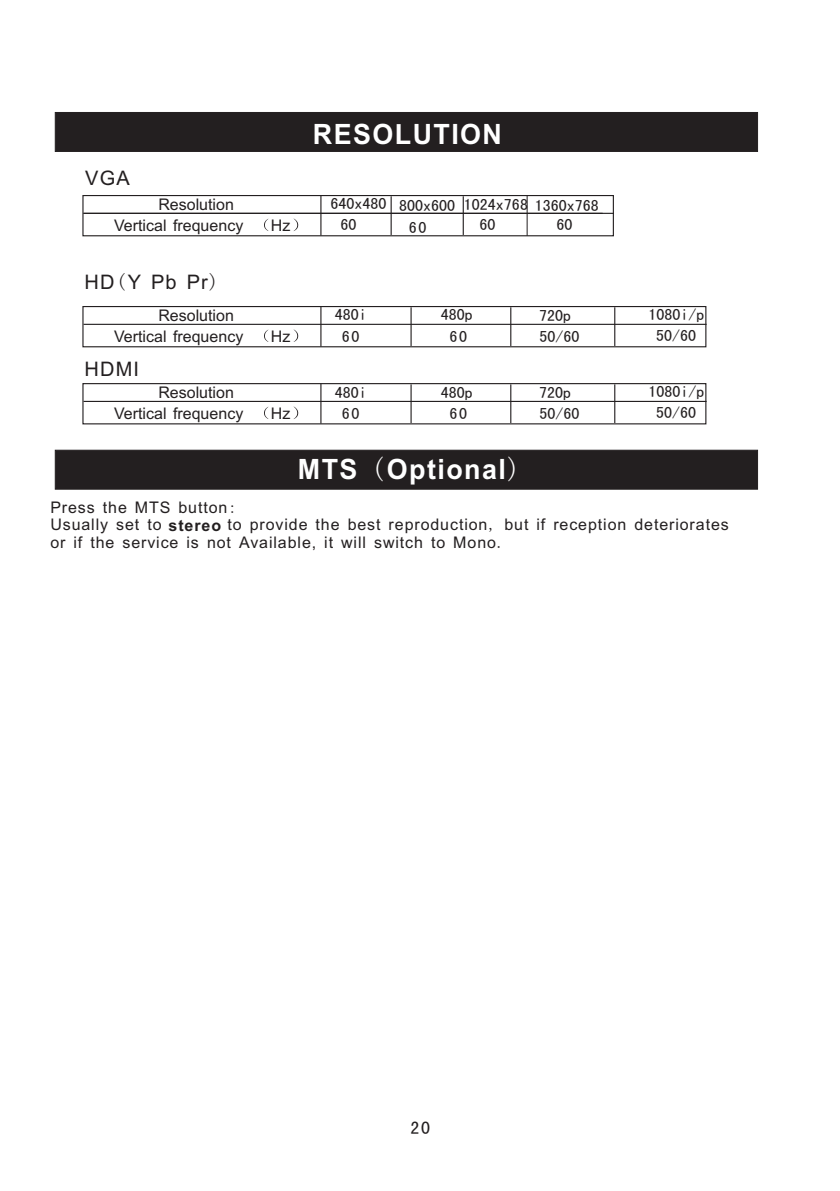
<style>
.page{position:relative;width:840px;height:1191px;background:#fff}
.page>*{position:absolute;margin:0;border:0;box-sizing:border-box;transform-origin:0 0}
.t1{font:700 28px "Arial";letter-spacing:.055em;color:#fff;scale:.96 1}
.t2{font:20px "Arial";letter-spacing:.055em;color:#231f20}
.t3{font:18px "Sim Hei";color:#231f20}
.t4{font:16px/17.8px "Arial";letter-spacing:.055em;color:#231f20}
.t5{font:16px "Sim Hei";color:#231f20}
.t6{font:16px/20.6px "Arial";color:#231f20}
.s1{font-family:"Sim Sun"}
.s2{font-family:"Sim Sun";font-weight:400}
.s3{font-weight:700}
</style>
<div class="page">
<div style="left:55px;top:112px;width:702px;height:40px;background:#231f20"></div>
<div style="left:55px;top:450px;width:702px;height:39px;background:#231f20"></div>
<hr style="left:320px;top:195px;width:1px;height:40px;background:#231f20">
<hr style="left:390px;top:196px;width:1px;height:39px;background:#231f20">
<hr style="left:462px;top:196px;width:1px;height:39px;background:#231f20">
<svg style="left:264px;top:219px;width:4px;height:12px"></svg>
<svg style="left:293px;top:218px;width:5px;height:13px"></svg>
<div style="left:82px;top:306px;width:624px;height:41px;border:1px solid #231f20"></div>
<hr style="left:320px;top:306px;width:1px;height:40px;background:#231f20">
<hr style="left:83px;top:324px;width:623px;height:1px;background:#231f20">
<hr style="left:410px;top:307px;width:1px;height:39px;background:#231f20">
<hr style="left:614px;top:307px;width:1px;height:39px;background:#231f20">
<svg style="left:264px;top:330px;width:4px;height:12px"></svg>
<svg style="left:293px;top:329px;width:5px;height:13px"></svg>
<hr style="left:526px;top:195px;width:1px;height:41px;background:#231f20">
<div style="left:82px;top:383px;width:624px;height:41px;border:1px solid #231f20"></div>
<hr style="left:320px;top:383px;width:1px;height:40px;background:#231f20">
<hr style="left:83px;top:401px;width:623px;height:1px;background:#231f20">
<hr style="left:410px;top:384px;width:1px;height:39px;background:#231f20">
<hr style="left:614px;top:384px;width:1px;height:39px;background:#231f20">
<svg style="left:264px;top:407px;width:4px;height:12px"></svg>
<svg style="left:293px;top:406px;width:5px;height:13px"></svg>
<div style="left:82px;top:195px;width:531px;height:41px;border:1px solid #231f20"></div>
<hr style="left:83px;top:213px;width:530px;height:1px;background:#231f20">
<hr style="left:510px;top:307px;width:1px;height:39px;background:#231f20">
<hr style="left:510px;top:384px;width:1px;height:39px;background:#231f20">
<p class="t2" style="left:85px;top:170px;width:46px">VGA</p>
<h1 class="t1" style="left:313px;top:124px;width:198px">RESOLUTION</h1>
<p class="t5" style="left:330px;top:196px;width:126px">640x480 800x600</p>
<p class="t6" style="left:158px;top:196px;width:77px">Resolution</p>
<p class="t5" style="left:463px;top:197px;width:136px">1024x768 1360x768</p>
<p class="t6" style="left:114px;top:216px;width:131px">Vertical frequency</p>
<p class="t4" style="left:271px;top:217px;width:21px">Hz</p>
<p class="t5" style="left:340px;top:216px;width:17px">60</p>
<p class="t5" style="left:409px;top:219px;width:19px">60</p>
<p class="t5" style="left:479px;top:216px;width:17px">60</p>
<p class="t5" style="left:556px;top:216px;width:17px">60</p>
<p class="t2" style="left:84px;top:274px;width:136px">HD<span class="s1">(</span>Y Pb Pr<span class="s1">)</span></p>
<p class="t6" style="left:114px;top:306px;width:131px;text-indent:44px">Resolution<br>Vertical frequency</p>
<p class="t4" style="left:271px;top:328px;width:21px">Hz</p>
<p class="t5" style="left:335px;top:307px;width:33px">480i</p>
<p class="t5" style="left:342px;top:328px;width:19px">60</p>
<p class="t5" style="left:440px;top:307px;width:33px">480p</p>
<p class="t5" style="left:449px;top:328px;width:19px">60</p>
<p class="t5" style="left:539px;top:307px;width:33px">720p</p>
<p class="t5" style="left:539px;top:328px;width:41px">50/60</p>
<p class="t5" style="left:648px;top:306px;width:57px">1080i/p</p>
<p class="t5" style="left:655px;top:327px;width:41px">50/60</p>
<p class="t2" style="left:84px;top:361px;width:56px">HDMI</p>
<p class="t5" style="left:335px;top:384px;width:33px">480i</p>
<p class="t5" style="left:440px;top:384px;width:33px">480p</p>
<p class="t6" style="left:158px;top:383px;width:77px">Resolution</p>
<p class="t5" style="left:539px;top:384px;width:33px">720p</p>
<p class="t6" style="left:114px;top:404px;width:131px">Vertical frequency</p>
<p class="t4" style="left:271px;top:405px;width:21px">Hz</p>
<p class="t5" style="left:539px;top:405px;width:41px">50/60</p>
<p class="t5" style="left:342px;top:405px;width:19px">60</p>
<p class="t5" style="left:449px;top:405px;width:19px">60</p>
<p class="t5" style="left:648px;top:383px;width:57px">1080i/p</p>
<p class="t5" style="left:655px;top:404px;width:41px">50/60</p>
<h1 class="t1" style="left:298px;top:458px;width:233px">MTS <span class="s2">(</span>Optional<span class="s2">)</span></h1>
<p class="t4" style="left:50px;top:499px;width:679px">Press the MTS button<span class="s1">:<br></span>Usually set to <span class="s3">stereo</span> to provide the best reproduction<span class="s1">,</span> but if reception deteriorates or if the service is not Available, it will switch to Mono<span class="s1">.</span></p>
<p class="t3" style="left:410px;top:1118px;width:21px">20</p>
</div>
